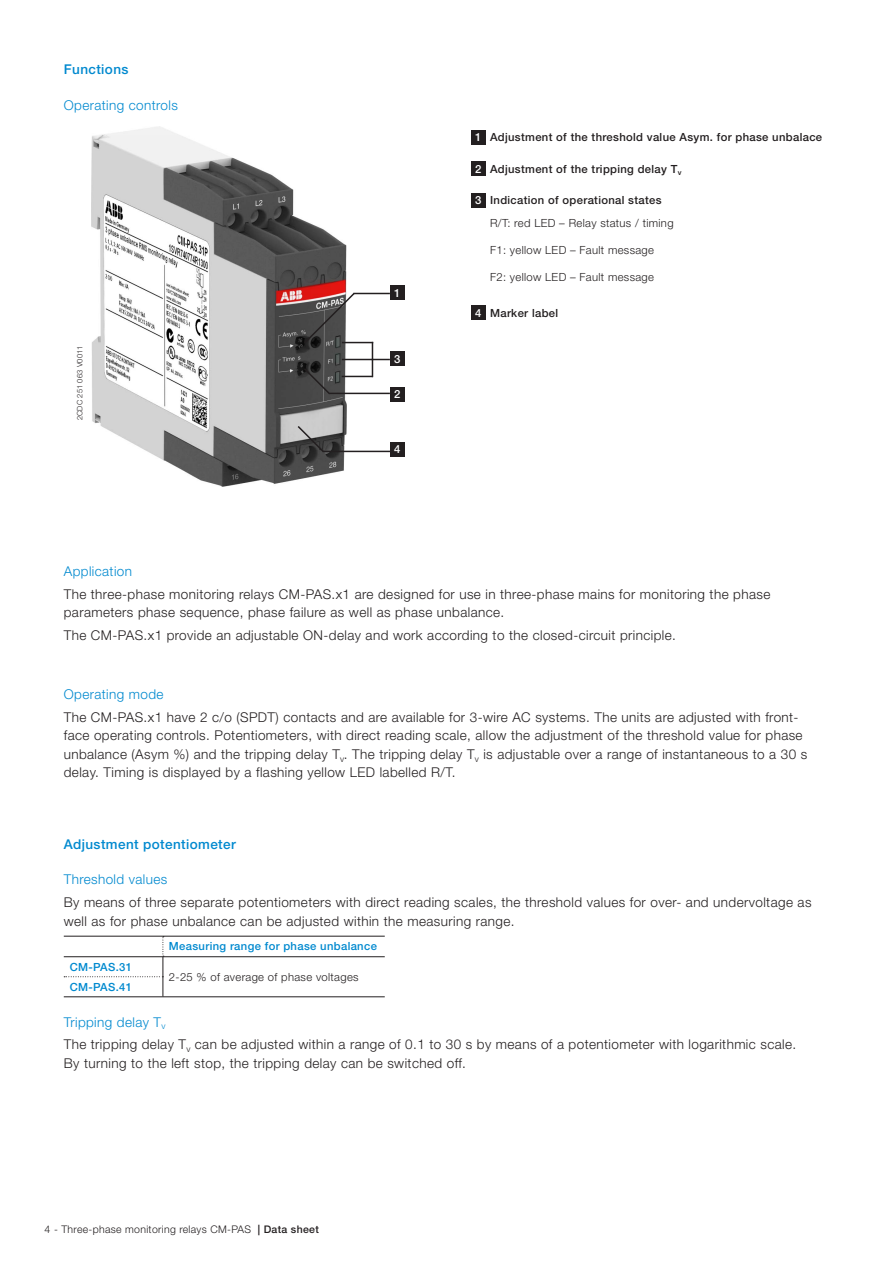
<style>
.page{position:relative;width:893px;height:1263px;background:#fff}
.page>*{position:absolute;margin:0;border:0;box-sizing:border-box;transform-origin:0 0}
.t1{font:300 13.5px/18.6px "Helvetica Neue LT";letter-spacing:.03em;color:#231f20}
.Section_Title_Level{font:300 13.5px "Helvetica Neue LT";letter-spacing:.03em;color:#0089cf}
.Section_Title_Level-2{font:500 13.5px "Helvetica Neue LT";letter-spacing:.03em;color:#0089cf}
.Legende_-_Titel{font:500 11.25px "Helvetica Neue LT";letter-spacing:.03em;color:#231f20}
.Legende_-_Text{font:300 11.25px "Helvetica Neue LT";letter-spacing:.03em;color:#231f20}
.Table_header{font:500 11.25px "Helvetica Neue LT Pro";letter-spacing:.03em;color:#0089cf}
.Table_body{font:300 11.25px "Helvetica Neue LT";letter-spacing:.03em;color:#231f20}
.t2{font:500 11.25px "Helvetica Neue LT Std";color:#fff}
.t3{font:300 10.5px "Helvetica Neue LT";letter-spacing:.03em;color:#231f20}
.t4{font:300 7.5px "Helvetica Neue LT";letter-spacing:.02em;color:#231f20}
.s1{font-weight:500}
</style>
<div class="page">
<img style="left:91px;top:127px;width:256px;height:359px">
<div style="left:471px;top:130px;width:14px;height:15px;background:#231f20"></div>
<div style="left:471px;top:162px;width:14px;height:14px;background:#231f20"></div>
<div style="left:471px;top:193px;width:14px;height:14px;background:#231f20"></div>
<div style="left:471px;top:306px;width:14px;height:14px;background:#231f20"></div>
<hr style="left:163px;top:956px;width:222px;height:1px;background:#231f20">
<hr style="left:163px;top:936px;width:222px;height:1px;background:#231f20">
<hr style="left:163px;top:996px;width:222px;height:1px;background:#231f20">
<hr style="left:64px;top:996px;width:99px;height:1px;background:#231f20">
<svg style="left:64px;top:936px;width:100px;height:60px"></svg>
<div style="left:390px;top:286px;width:14px;height:14px;background:#231f20"></div>
<hr style="left:372px;top:342px;width:1px;height:35px;background:#231f20">
<hr style="left:342px;top:342px;width:31px;height:1px;background:#231f20">
<hr style="left:342px;top:359px;width:31px;height:1px;background:#231f20">
<hr style="left:342px;top:376px;width:31px;height:1px;background:#231f20">
<svg style="left:373px;top:359px;width:17px;height:1px"></svg>
<div style="left:390px;top:351px;width:14px;height:15px;background:#231f20"></div>
<hr style="left:353px;top:293px;width:37px;height:1px;background:#231f20">
<svg style="left:303px;top:291px;width:53px;height:54px"></svg>
<div style="left:390px;top:387px;width:14px;height:14px;background:#231f20"></div>
<hr style="left:329px;top:393px;width:61px;height:1px;background:#231f20">
<div style="left:390px;top:442px;width:14px;height:15px;background:#231f20"></div>
<svg style="left:302px;top:367px;width:30px;height:29px"></svg>
<hr style="left:323px;top:451px;width:68px;height:1px;background:#231f20">
<svg style="left:296px;top:424px;width:29px;height:30px"></svg>
<p class="Section_Title_Level-2" style="left:64px;top:61px;width:66px">Functions</p>
<p class="Section_Title_Level" style="left:64px;top:97px;width:116px">Operating controls</p>
<p class="t4" style="left:75px;top:420px;width:76px;rotate:-90deg">2CDC 251 063 V0011</p>
<p class="t2" style="left:394px;top:286px;width:8px">1</p>
<p class="t2" style="left:394px;top:352px;width:8px">3</p>
<p class="t2" style="left:394px;top:387px;width:8px">2</p>
<p class="t2" style="left:394px;top:443px;width:8px">4</p>
<p class="t2" style="left:475px;top:131px;width:8px">1</p>
<p class="Legende_-_Titel" style="left:490px;top:131px;width:334px">Adjustment of the threshold value Asym. for phase unbalace</p>
<p class="t2" style="left:475px;top:162px;width:8px">2</p>
<p class="Legende_-_Titel" style="left:490px;top:162px;width:193px">Adjustment of the tripping delay T<sub>v</sub></p>
<p class="t2" style="left:475px;top:193px;width:8px">3</p>
<p class="Legende_-_Titel" style="left:490px;top:193px;width:173px">Indication of operational states</p>
<p class="Legende_-_Text" style="left:490px;top:216px;width:185px">R/T: red LED – Relay status / timing</p>
<p class="Legende_-_Text" style="left:490px;top:243px;width:165px">F1: yellow LED – Fault message</p>
<p class="Legende_-_Text" style="left:490px;top:270px;width:165px">F2: yellow LED – Fault message</p>
<p class="t2" style="left:475px;top:306px;width:8px">4</p>
<p class="Legende_-_Titel" style="left:490px;top:306px;width:70px">Marker label</p>
<p class="Section_Title_Level" style="left:64px;top:563px;width:70px">Application</p>
<p class="t1" style="left:64px;top:584px;width:708px">The three-phase monitoring relays CM-PAS.x1 are designed for use in three-phase mains for monitoring the phase parameters phase sequence, phase failure as well as phase unbalance.</p>
<p class="t1" style="left:64px;top:626px;width:614px">The CM-PAS.x1 provide an adjustable ON-delay and work according to the closed-circuit principle.</p>
<p class="Section_Title_Level" style="left:64px;top:686px;width:101px">Operating mode</p>
<p class="t1" style="left:64px;top:707px;width:745px">The CM-PAS.x1 have 2 c/o (SPDT) contacts and are available for 3-wire AC systems. The units are adjusted with front&shy;face operating controls. Potentiometers, with direct reading scale, allow the adjustment of the threshold value for phase unbalance (Asym %) and the tripping delay T<sub>v</sub>. The tripping delay T<sub>v</sub> is adjustable over a range of instantaneous to a 30 s delay. Timing is displayed by a flashing yellow LED labelled R/T.</p>
<p class="Section_Title_Level-2" style="left:64px;top:836px;width:174px">Adjustment potentiometer</p>
<p class="Section_Title_Level" style="left:64px;top:871px;width:105px">Threshold values</p>
<p class="t1" style="left:64px;top:893px;width:749px">By means of three separate potentiometers with direct reading scales, the threshold values for over- and undervoltage as well as for phase unbalance can be adjusted within the measuring range.</p>
<p class="Table_header" style="left:169px;top:940px;width:210px">Measuring range for phase unbalance</p>
<p class="Table_header" style="left:70px;top:960px;width:64px">CM-PAS.31</p>
<p class="Table_body" style="left:169px;top:970px;width:191px">2-25 % of average of phase voltages</p>
<p class="Table_header" style="left:70px;top:980px;width:64px">CM-PAS.41</p>
<p class="Section_Title_Level" style="left:64px;top:1013px;width:103px">Tripping delay T<sub>v</sub></p>
<p class="t1" style="left:64px;top:1035px;width:734px">The tripping delay T<sub>v</sub> can be adjusted within a range of 0.1 to 30 s by means of a potentiometer with logarithmic scale.<br>By turning to the left stop, the tripping delay can be switched off.</p>
<p class="t3" style="left:45px;top:1223px;width:276px">4 - Three-phase monitoring relays CM-PAS <span class="s1">| Data sheet</span></p>
</div>
